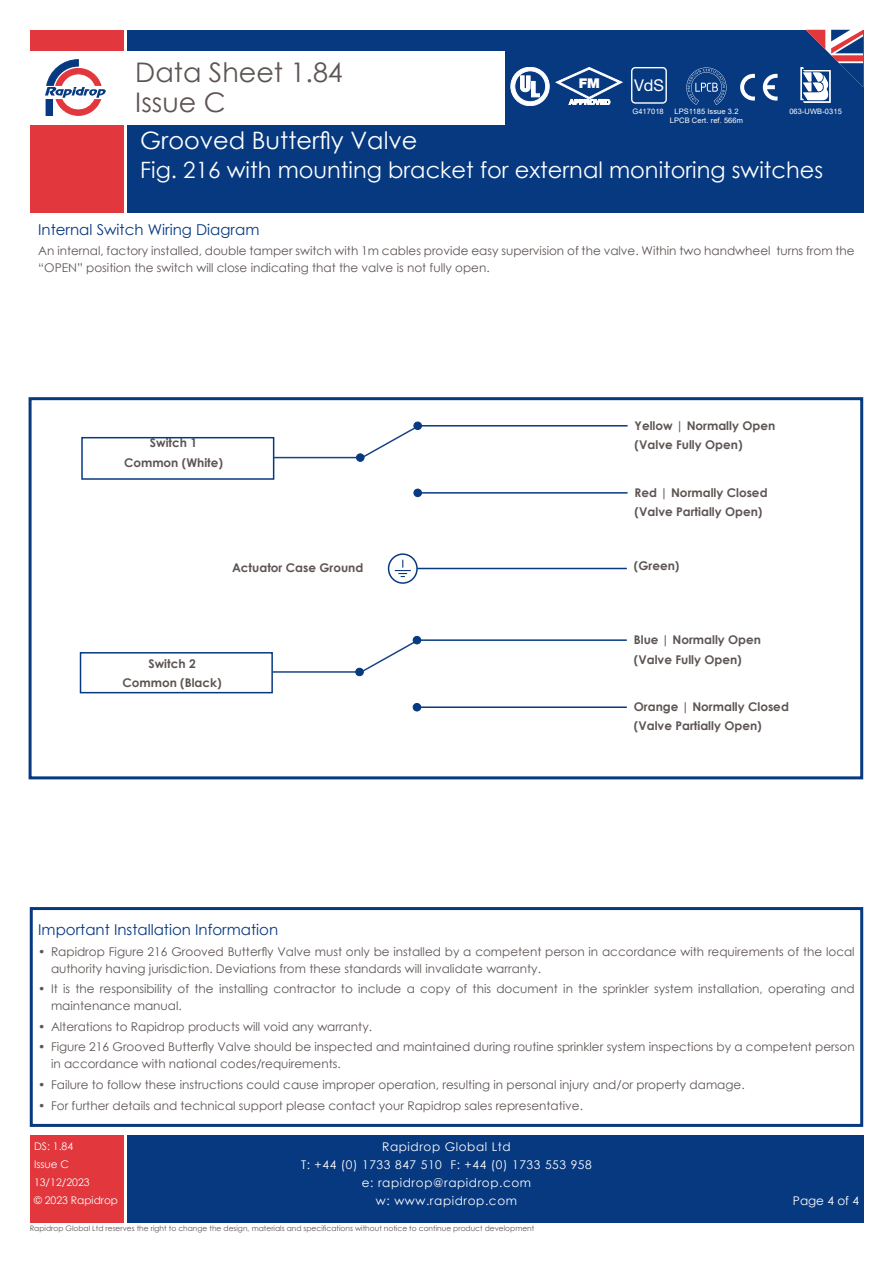
<style>
.page{position:relative;width:893px;height:1263px;background:#fff}
.page>*{position:absolute;margin:0;border:0;box-sizing:border-box;transform-origin:0 0}
.t1{font:27px/30px "Century Gothic";color:#5d5553}
.t2{font:24px "Century Gothic";color:#fff}
.t3{font:22.5px "Century Gothic";color:#fff}
.t4{font:16.2px "Helvetica Neue";color:#fff}
.RD_DS_Subhead{font:15px "Century Gothic";color:#073980}
.t5{font:900 13.5px "Helvetica Neue";color:#fff}
.RD_DS_Body{font:12px/16.5px "Century Gothic";color:#5d5553}
.RD_DS_Figures{font:700 12px "Century Gothic";color:#5d5553}
.t6{font:12px/18px "Century Gothic";letter-spacing:.05em;color:#fff;text-align:center}
.t7{font:10.5px/18px "Century Gothic";color:#fff}
.t8{font:7.5px "Century Gothic";color:#5d5553}
.t9{font:7.5px "Arial";letter-spacing:.01em;color:#fff}
</style>
<div class="page">
<div style="left:30px;top:30px;width:93px;height:183px;background:#e1373d"></div>
<div style="left:30px;top:52px;width:93px;height:73px;background:#fff"></div>
<div style="left:30px;top:1135px;width:93px;height:88px;background:#e1373d"></div>
<div style="left:127px;top:1135px;width:736px;height:88px;background:#073980"></div>
<div style="left:127px;top:30px;width:736px;height:183px;background:#073980"></div>
<svg style="left:45px;top:59px;width:61px;height:57px"></svg>
<div style="left:127px;top:52px;width:378px;height:73px;background:#fff"></div>
<svg style="left:511px;top:67px;width:38px;height:39px"></svg>
<div style="left:631px;top:67px;width:36px;height:37px;border:1px solid #fff;border-radius:4px"></div>
<svg style="left:556px;top:67px;width:66px;height:38px"></svg>
<svg style="left:763px;top:74px;width:14px;height:27px"></svg>
<svg style="left:740px;top:74px;width:15px;height:27px"></svg>
<svg style="left:801px;top:30px;width:62px;height:73px"></svg>
<svg style="left:686px;top:68px;width:40px;height:37px"></svg>
<div style="left:30px;top:907px;width:833px;height:220px;border:3px solid #073980"></div>
<div style="left:81px;top:437px;width:193px;height:43px;border:2px solid #073980"></div>
<div style="left:80px;top:652px;width:193px;height:41px;border:2px solid #073980"></div>
<div style="left:29px;top:397px;width:834px;height:382px;border:3px solid #073980"></div>
<hr style="left:417px;top:568px;width:210px;height:1px;background:#073980">
<hr style="left:417px;top:639px;width:210px;height:2px;background:#073980">
<hr style="left:273px;top:671px;width:87px;height:2px;background:#194386">
<svg style="left:359px;top:639px;width:60px;height:35px"></svg>
<div style="left:356px;top:668px;width:7px;height:8px;background:#073980;border-radius:50%"></div>
<div style="left:356px;top:668px;width:7px;height:8px;border:1px solid #073980;border-radius:50%"></div>
<div style="left:413px;top:636px;width:8px;height:8px;background:#073980;border-radius:50%"></div>
<div style="left:413px;top:636px;width:8px;height:8px;border:1px solid #073980;border-radius:50%"></div>
<div style="left:388px;top:553px;width:30px;height:31px;border:2px solid #073980;border-radius:50%"></div>
<svg style="left:395px;top:560px;width:16px;height:17px"></svg>
<hr style="left:417px;top:706px;width:210px;height:2px;background:#073980">
<div style="left:413px;top:703px;width:8px;height:8px;background:#073980;border-radius:50%"></div>
<div style="left:413px;top:703px;width:8px;height:8px;border:1px solid #073980;border-radius:50%"></div>
<hr style="left:418px;top:425px;width:210px;height:1px;background:#073980">
<hr style="left:274px;top:457px;width:86px;height:1px;background:#194386">
<svg style="left:360px;top:424px;width:56px;height:36px"></svg>
<div style="left:356px;top:454px;width:8px;height:7px;background:#073980;border-radius:50%"></div>
<div style="left:356px;top:454px;width:8px;height:7px;border:1px solid #073980;border-radius:50%"></div>
<div style="left:414px;top:422px;width:7px;height:7px;background:#073980;border-radius:50%"></div>
<div style="left:414px;top:422px;width:8px;height:8px;border:1px solid #073980;border-radius:50%"></div>
<hr style="left:418px;top:492px;width:210px;height:2px;background:#073980">
<div style="left:414px;top:489px;width:7px;height:8px;background:#073980;border-radius:50%"></div>
<div style="left:414px;top:489px;width:8px;height:8px;border:1px solid #073980;border-radius:50%"></div>
<h1 class="t1" style="left:135px;top:56px;width:209px">Data Sheet 1.84<br>Issue C</h1>
<h2 class="t2" style="left:140px;top:123px;width:279px">Grooved Butterfly Valve</h2>
<h3 class="t3" style="left:140px;top:154px;width:684px">Fig. 216 with mounting bracket for external monitoring switches</h3>
<p class="t5" style="left:579px;top:75px;width:23px">FM</p>
<h3 class="t4" style="left:634px;top:74px;width:32px">VdS</h3>
<p class="t9" style="left:632px;top:106px;width:33px">G417018</p>
<p class="t9" style="left:674px;top:106px;width:66px">LPS1185 Issue 3.2</p>
<p class="t9" style="left:789px;top:106px;width:54px">063-UWB-0315</p>
<p class="t9" style="left:670px;top:115px;width:75px">LPCB Cert. ref. 566m</p>
<p class="RD_DS_Subhead" style="left:38px;top:219px;width:223px">Internal Switch Wiring Diagram</p>
<p class="RD_DS_Body" style="left:38px;top:242px;width:818px">An internal, factory installed, double tamper switch with 1m cables provide easy supervision of the valve. Within two handwheel turns from the “OPEN” position the switch will close indicating that the valve is not fully open.</p>
<p class="RD_DS_Figures" style="left:150px;top:434px;width:49px">Switch 1</p>
<p class="RD_DS_Figures" style="left:124px;top:453px;width:101px">Common (White)</p>
<p class="RD_DS_Figures" style="left:635px;top:417px;width:142px">Yellow | Normally Open</p>
<p class="RD_DS_Figures" style="left:635px;top:436px;width:109px">(Valve Fully Open)</p>
<p class="RD_DS_Figures" style="left:635px;top:483px;width:134px">Red | Normally Closed</p>
<p class="RD_DS_Figures" style="left:635px;top:502px;width:129px">(Valve Partially Open)</p>
<p class="RD_DS_Figures" style="left:232px;top:559px;width:133px">Actuator Case Ground</p>
<p class="RD_DS_Figures" style="left:634px;top:557px;width:47px">(Green)</p>
<p class="RD_DS_Figures" style="left:148px;top:654px;width:49px">Switch 2</p>
<p class="RD_DS_Figures" style="left:122px;top:673px;width:101px">Common (Black)</p>
<p class="RD_DS_Figures" style="left:634px;top:631px;width:129px">Blue | Normally Open</p>
<p class="RD_DS_Figures" style="left:634px;top:650px;width:109px">(Valve Fully Open)</p>
<p class="RD_DS_Figures" style="left:634px;top:697px;width:157px">Orange | Normally Closed</p>
<p class="RD_DS_Figures" style="left:634px;top:717px;width:129px">(Valve Partially Open)</p>
<p class="RD_DS_Subhead" style="left:38px;top:919px;width:241px">Important Installation Information</p>
<p class="RD_DS_Body" style="left:51px;top:943px;width:805px;text-indent:-13px">• Rapidrop Figure 216 Grooved Butterfly Valve must only be installed by a competent person in accordance with requirements of the local authority having jurisdiction. Deviations from these standards will invalidate warranty.</p>
<p class="RD_DS_Body" style="left:51px;top:981px;width:805px;text-indent:-13px">• It is the responsibility of the installing contractor to include a copy of this document in the sprinkler system installation, operating and maintenance manual.</p>
<p class="RD_DS_Body" style="left:38px;top:1018px;width:335px">• Alterations to Rapidrop products will void any warranty.</p>
<p class="RD_DS_Body" style="left:51px;top:1039px;width:805px;text-indent:-13px">• Figure 216 Grooved Butterfly Valve should be inspected and maintained during routine sprinkler system inspections by a competent person in accordance with national codes/requirements.</p>
<p class="RD_DS_Body" style="left:38px;top:1076px;width:708px">• Failure to follow these instructions could cause improper operation, resulting in personal injury and/or property damage.</p>
<p class="RD_DS_Body" style="left:38px;top:1097px;width:546px">• For further details and technical support please contact your Rapidrop sales representative.</p>
<p class="t7" style="left:34px;top:1137px;width:86px">DS: 1.84<br>Issue C<br>13/12/2023<br>© 2023 Rapidrop</p>
<p class="t6" style="left:301px;top:1138px;width:292px">Rapidrop Global Ltd<br>T: +44 (0) 1733 847 510 F: +44 (0) 1733 553 958 e: rapidrop@rapidrop.com<br>w: www.rapidrop.com</p>
<p class="t8" style="left:30px;top:1223px;width:506px">Rapidrop Global Ltd reserves the right to change the design, materials and specifications without notice to continue product development</p>
<p class="t6" style="left:793px;top:1192px;width:68px">Page 4 of 4</p>
</div>
